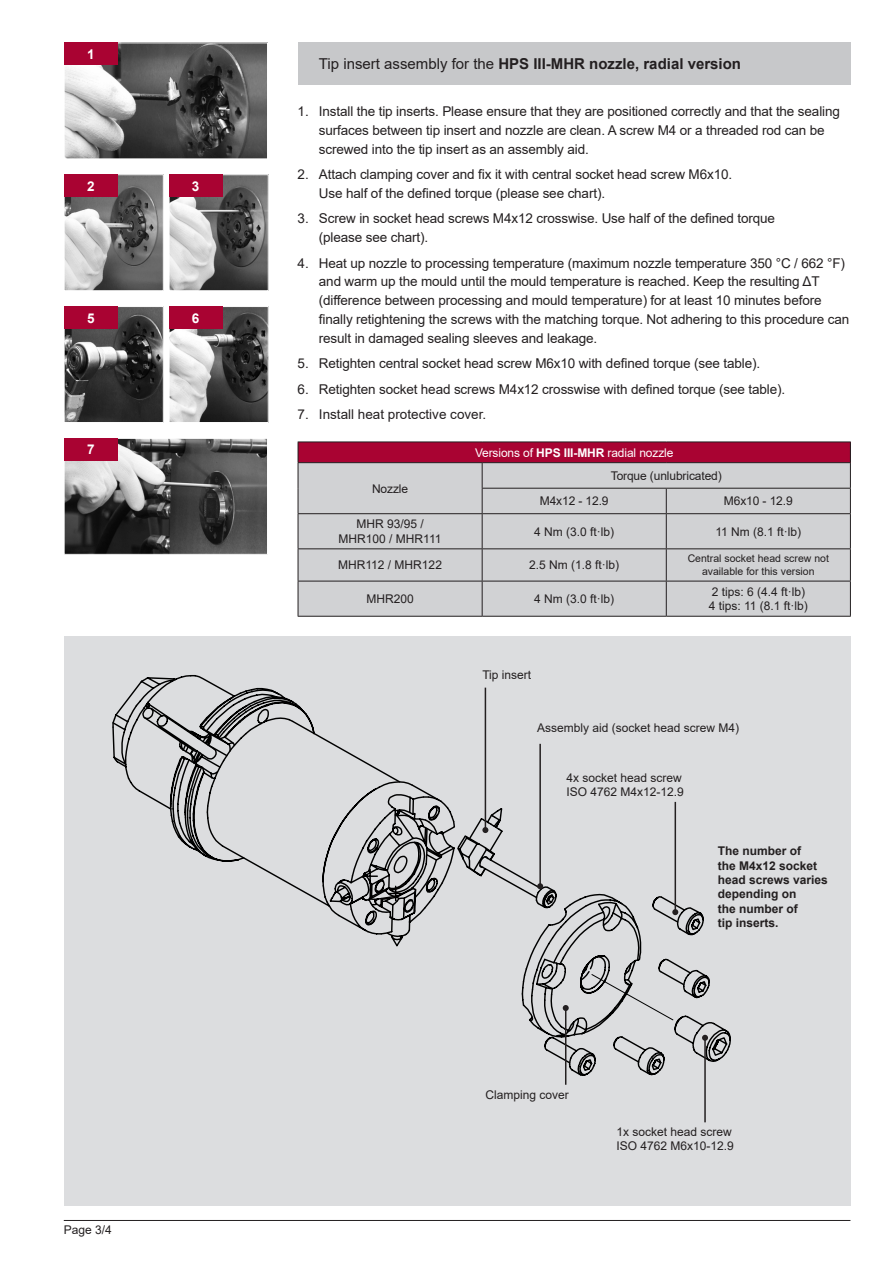
<style>
.page{position:relative;width:893px;height:1263px;background:#fff}
.page>*{position:absolute;margin:0;border:0;box-sizing:border-box;transform-origin:0 0}
.t1{font:700 15px "Arial";color:#231f20}
.t2{font:13.5px/18.9px "Arial";letter-spacing:-.01em;color:#231f20}
.t3{font:700 13.5px "Arial";color:#fff}
.t4{font:12px/14.4px "Arial";color:#231f20}
.t5{font:700 12px/14.4px "Arial";color:#231f20}
.t6{font:12px "Arial";letter-spacing:-.01em;color:#fff}
.t7{font:10.5px/12.6px "Arial";color:#231f20;text-align:center}
.s1{font-weight:400}
.s2{font-weight:700}
</style>
<div class="page">
<div style="left:298px;top:43px;width:552px;height:42px;background:#c7c8ca"></div>
<hr style="left:64px;top:1220px;width:786px;height:1px;background:#231f20">
<div style="left:64px;top:636px;width:786px;height:570px;background:#dcdddf"></div>
<svg style="left:678px;top:995px;width:53px;height:67px"></svg>
<svg style="left:112px;top:675px;width:598px;height:320px"></svg>
<hr style="left:485px;top:688px;width:1px;height:142px;background:#231f20">
<hr style="left:704px;top:1038px;width:2px;height:84px;background:#231f20">
<svg style="left:702px;top:1035px;width:6px;height:6px"></svg>
<hr style="left:565px;top:1008px;width:1px;height:77px;background:#231f20">
<svg style="left:178px;top:727px;width:500px;height:350px"></svg>
<img style="left:66px;top:45px;width:200px;height:112px">
<div style="left:64px;top:43px;width:204px;height:116px;border:1px solid #fff"></div>
<div style="left:64px;top:43px;width:54px;height:22px;background:#a90332"></div>
<img style="left:66px;top:308px;width:96px;height:113px">
<div style="left:64px;top:306px;width:100px;height:117px;border:1px solid #fff"></div>
<img style="left:171px;top:308px;width:96px;height:113px">
<div style="left:169px;top:306px;width:100px;height:117px;border:1px solid #fff"></div>
<div style="left:64px;top:306px;width:54px;height:23px;background:#a90332"></div>
<div style="left:169px;top:306px;width:54px;height:23px;background:#a90332"></div>
<img style="left:66px;top:440px;width:200px;height:113px">
<div style="left:64px;top:438px;width:204px;height:117px;border:1px solid #fff"></div>
<div style="left:64px;top:438px;width:54px;height:23px;background:#a90332"></div>
<img style="left:66px;top:176px;width:96px;height:113px">
<div style="left:64px;top:174px;width:100px;height:117px;border:1px solid #fff"></div>
<img style="left:171px;top:176px;width:96px;height:113px">
<div style="left:169px;top:174px;width:100px;height:117px;border:1px solid #fff"></div>
<div style="left:64px;top:174px;width:54px;height:23px;background:#a90332"></div>
<div style="left:169px;top:174px;width:54px;height:23px;background:#a90332"></div>
<div style="left:298px;top:442px;width:552px;height:21px;background:#a90332"></div>
<div style="left:299px;top:463px;width:551px;height:153px;background:#d1d2d4"></div>
<hr style="left:298px;top:442px;width:184px;height:1px;background:#231f20">
<hr style="left:482px;top:442px;width:184px;height:1px;background:#231f20">
<hr style="left:666px;top:442px;width:185px;height:1px;background:#231f20">
<hr style="left:298px;top:462px;width:184px;height:1px;background:#231f20">
<hr style="left:482px;top:462px;width:184px;height:1px;background:#231f20">
<hr style="left:666px;top:462px;width:185px;height:1px;background:#231f20">
<svg style="left:298px;top:442px;width:1px;height:71px"></svg>
<hr style="left:482px;top:488px;width:184px;height:1px;background:#231f20">
<svg style="left:482px;top:463px;width:1px;height:50px"></svg>
<hr style="left:666px;top:488px;width:185px;height:1px;background:#231f20">
<svg style="left:666px;top:489px;width:1px;height:24px"></svg>
<svg style="left:850px;top:442px;width:1px;height:71px"></svg>
<hr style="left:298px;top:513px;width:184px;height:1px;background:#231f20">
<hr style="left:298px;top:514px;width:1px;height:34px;background:#231f20">
<hr style="left:482px;top:513px;width:184px;height:1px;background:#231f20">
<hr style="left:482px;top:514px;width:1px;height:34px;background:#231f20">
<hr style="left:666px;top:513px;width:185px;height:1px;background:#231f20">
<hr style="left:666px;top:514px;width:1px;height:34px;background:#231f20">
<hr style="left:850px;top:514px;width:1px;height:34px;background:#231f20">
<hr style="left:298px;top:548px;width:184px;height:1px;background:#231f20">
<hr style="left:298px;top:549px;width:1px;height:32px;background:#231f20">
<hr style="left:482px;top:548px;width:184px;height:1px;background:#231f20">
<hr style="left:482px;top:549px;width:1px;height:32px;background:#231f20">
<hr style="left:666px;top:548px;width:185px;height:1px;background:#231f20">
<hr style="left:666px;top:549px;width:1px;height:32px;background:#231f20">
<hr style="left:850px;top:549px;width:1px;height:32px;background:#231f20">
<hr style="left:298px;top:581px;width:184px;height:1px;background:#231f20">
<hr style="left:298px;top:581px;width:1px;height:35px;background:#231f20">
<hr style="left:482px;top:581px;width:184px;height:1px;background:#231f20">
<hr style="left:482px;top:581px;width:1px;height:35px;background:#231f20">
<hr style="left:666px;top:581px;width:185px;height:1px;background:#231f20">
<hr style="left:666px;top:581px;width:1px;height:35px;background:#231f20">
<hr style="left:850px;top:581px;width:1px;height:35px;background:#231f20">
<hr style="left:298px;top:616px;width:184px;height:1px;background:#231f20">
<hr style="left:482px;top:616px;width:184px;height:1px;background:#231f20">
<hr style="left:666px;top:616px;width:185px;height:1px;background:#231f20">
<p class="t3" style="left:87px;top:45px;width:9px">1</p>
<p class="t3" style="left:87px;top:176px;width:9px">2</p>
<p class="t3" style="left:192px;top:176px;width:9px">3</p>
<p class="t3" style="left:87px;top:308px;width:9px">5</p>
<p class="t3" style="left:192px;top:308px;width:9px">6</p>
<p class="t3" style="left:87px;top:440px;width:9px">7</p>
<p class="t4" style="left:64px;top:1223px;width:50px">Page 3/4</p>
<p class="t1" style="left:319px;top:53px;width:424px"><span class="s1">Tip insert assembly for the</span> HPS III-MHR nozzle, radial version</p>
<p class="t2" style="left:319px;top:102px;width:522px;text-indent:-21px">1. Install the tip inserts. Please ensure that they are positioned correctly and that the sealing surfaces between tip insert and nozzle are clean. A screw M4 or a threaded rod can be screwed into the tip insert as an assembly aid.</p>
<p class="t2" style="left:319px;top:165px;width:415px;text-indent:-21px">2. Attach clamping cover and fix it with central socket head screw M6x10.<br>Use half of the defined torque (please see chart).</p>
<p class="t2" style="left:319px;top:209px;width:458px;text-indent:-21px">3. Screw in socket head screws M4x12 crosswise. Use half of the defined torque (please see chart).</p>
<p class="t2" style="left:319px;top:253px;width:532px;text-indent:-21px">4. Heat up nozzle to processing temperature (maximum nozzle temperature 350 °C / 662 °F) and warm up the mould until the mould temperature is reached. Keep the resulting ΔT (difference between processing and mould temperature) for at least 10 minutes before finally retightening the screws with the matching torque. Not adhering to this procedure can result in damaged sealing sleeves and leakage.</p>
<p class="t2" style="left:298px;top:354px;width:464px">5. Retighten central socket head screw M6x10 with defined torque (see table).</p>
<p class="t2" style="left:298px;top:379px;width:489px">6. Retighten socket head screws M4x12 crosswise with defined torque (see table).</p>
<p class="t2" style="left:298px;top:405px;width:190px">7. Install heat protective cover.</p>
<p class="t4" style="left:372px;top:481px;width:38px">Nozzle</p>
<p class="t4" style="left:356px;top:517px;width:69px">MHR 93/95 /</p>
<p class="t4" style="left:339px;top:531px;width:104px">MHR100 / MHR111</p>
<p class="t6" style="left:475px;top:444px;width:200px">Versions of <span class="s2">HPS III-MHR</span> radial nozzle</p>
<p class="t4" style="left:611px;top:468px;width:112px">Torque (unlubricated)</p>
<p class="t4" style="left:540px;top:494px;width:70px">M4x12 - 12.9</p>
<p class="t4" style="left:724px;top:494px;width:70px">M6x10 - 12.9</p>
<p class="t4" style="left:534px;top:524px;width:82px">4 Nm (3.0 ft·lb)</p>
<p class="t4" style="left:715px;top:524px;width:87px">11 Nm (8.1 ft·lb)</p>
<p class="t4" style="left:338px;top:558px;width:105px">MHR112 / MHR122</p>
<p class="t4" style="left:529px;top:558px;width:92px">2.5 Nm (1.8 ft·lb)</p>
<p class="t7" style="left:688px;top:552px;width:143px">Central socket head screw not available for this version</p>
<p class="t4" style="left:366px;top:591px;width:49px">MHR200</p>
<p class="t4" style="left:534px;top:591px;width:82px">4 Nm (3.0 ft·lb)</p>
<p class="t4" style="left:712px;top:584px;width:95px">2 tips: 6 (4.4 ft·lb)</p>
<p class="t4" style="left:709px;top:599px;width:101px">4 tips: 11 (8.1 ft·lb)</p>
<p class="t4" style="left:482px;top:668px;width:50px">Tip insert</p>
<p class="t4" style="left:537px;top:721px;width:204px">Assembly aid (socket head screw M4)</p>
<p class="t4" style="left:566px;top:770px;width:119px">4x socket head screw<br>ISO 4762 M4x12-12.9</p>
<p class="t5" style="left:718px;top:844px;width:112px">The number of<br>the M4x12 socket head screws varies depending on<br>the number of<br>tip inserts.</p>
<p class="t4" style="left:485px;top:1087px;width:85px">Clamping cover</p>
<p class="t4" style="left:617px;top:1124px;width:117px">1x socket head screw</p>
<p class="t4" style="left:617px;top:1139px;width:119px">ISO 4762 M6x10-12.9</p>
<p class="t4" style="left:606px;top:1135px;width:117px">1x socket head screw</p>
</div>
